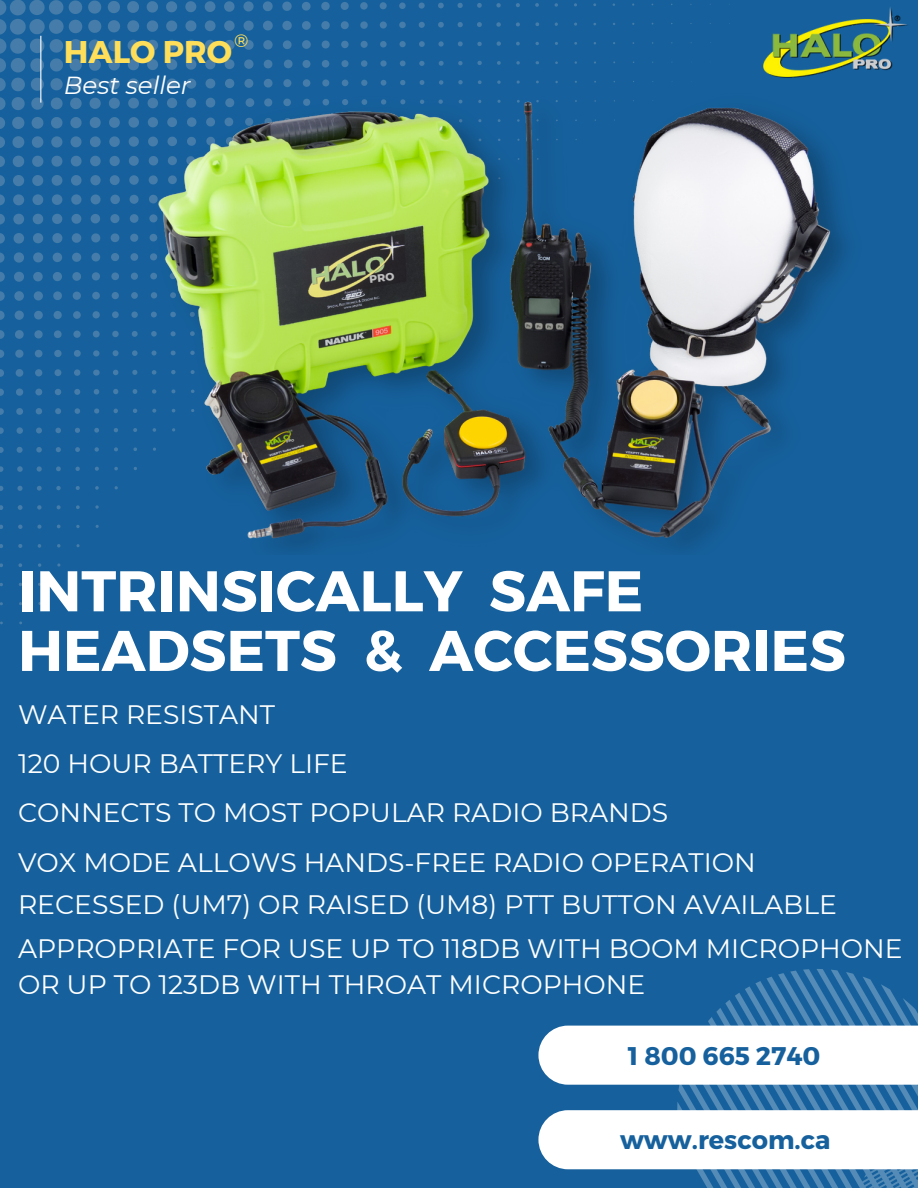
<style>
.page{position:relative;width:918px;height:1188px;background:#16619d}
.page>*{position:absolute;margin:0;border:0;box-sizing:border-box;transform-origin:0 0}
.t1{font:700 57.3px/59.7px "Montserrat";color:#fff}
.t2{font:700 31.35px "Montserrat";color:#ffde59}
.t3{font:26.7px/36.6px "Montserrat";color:#fff}
.t4{font:700 25.5px "Montserrat";color:#16619d}
.t5{font:italic 24.6px "Montserrat";color:#fff}
.t6{font:italic 500 18px "Montserrat";color:#ffde59}
</style>
<div class="page">
<svg style="left:0;top:0;width:18px;height:91px"></svg>
<svg style="left:0;top:97px;width:6px;height:13px"></svg>
<svg style="left:12px;top:97px;width:6px;height:13px"></svg>
<svg style="left:0;top:117px;width:5px;height:12px"></svg>
<svg style="left:12px;top:117px;width:6px;height:12px"></svg>
<svg style="left:0;top:136px;width:5px;height:12px"></svg>
<svg style="left:12px;top:136px;width:6px;height:12px"></svg>
<svg style="left:0;top:156px;width:5px;height:11px"></svg>
<svg style="left:13px;top:156px;width:5px;height:11px"></svg>
<svg style="left:0;top:175px;width:5px;height:11px"></svg>
<svg style="left:13px;top:175px;width:5px;height:11px"></svg>
<svg style="left:0;top:194px;width:5px;height:11px"></svg>
<svg style="left:13px;top:194px;width:5px;height:11px"></svg>
<svg style="left:0;top:214px;width:5px;height:11px"></svg>
<svg style="left:13px;top:214px;width:5px;height:10px"></svg>
<svg style="left:0;top:233px;width:5px;height:11px"></svg>
<svg style="left:14px;top:233px;width:4px;height:11px"></svg>
<svg style="left:0;top:252px;width:5px;height:11px"></svg>
<svg style="left:14px;top:252px;width:4px;height:11px"></svg>
<svg style="left:0;top:272px;width:5px;height:10px"></svg>
<svg style="left:14px;top:272px;width:4px;height:10px"></svg>
<svg style="left:0;top:291px;width:5px;height:10px"></svg>
<svg style="left:14px;top:291px;width:4px;height:10px"></svg>
<svg style="left:0;top:311px;width:5px;height:9px"></svg>
<svg style="left:15px;top:311px;width:3px;height:9px"></svg>
<svg style="left:0;top:330px;width:4px;height:9px"></svg>
<svg style="left:15px;top:330px;width:3px;height:9px"></svg>
<svg style="left:0;top:350px;width:4px;height:8px"></svg>
<svg style="left:15px;top:350px;width:3px;height:8px"></svg>
<svg style="left:0;top:369px;width:4px;height:8px"></svg>
<svg style="left:16px;top:369px;width:2px;height:7px"></svg>
<svg style="left:0;top:389px;width:4px;height:7px"></svg>
<svg style="left:0;top:408px;width:4px;height:7px"></svg>
<svg style="left:0;top:427px;width:4px;height:7px"></svg>
<svg style="left:0;top:447px;width:4px;height:6px"></svg>
<svg style="left:0;top:466px;width:3px;height:6px"></svg>
<svg style="left:0;top:486px;width:3px;height:5px"></svg>
<svg style="left:0;top:505px;width:3px;height:5px"></svg>
<svg style="left:0;top:525px;width:3px;height:4px"></svg>
<svg style="left:0;top:544px;width:3px;height:4px"></svg>
<svg style="left:18px;top:563px;width:4px;height:4px"></svg>
<svg style="left:677px;top:969px;width:241px;height:219px"></svg>
<img style="left:18px;top:0;width:828px;height:551px">
<img style="left:750px;top:0;width:158px;height:88px">
<hr style="left:40px;top:36px;width:1px;height:67px;background:#fff">
<div style="left:538px;top:1026px;width:380px;height:59px;background:#fff"></div>
<div style="left:538px;top:1110px;width:380px;height:59px;background:#fff"></div>
<svg style="left:370px;top:272px;width:24px;height:11px"></svg>
<svg style="left:286px;top:438px;width:8px;height:5px"></svg>
<svg style="left:649px;top:446px;width:8px;height:3px"></svg>
<p class="t2" style="left:64px;top:31px;width:170px">HALO PRO</p>
<p class="t6" style="left:234px;top:30px;width:16px">®</p>
<h2 class="t5" style="left:64px;top:71px;width:128px">Best seller</h2>
<h6 class="t1" style="left:18px;top:558px;width:829px">INTRINSICALLY SAFE<br>HEADSETS &amp; ACCESSORIES</h6>
<p class="t3" style="left:18px;top:696px;width:259px">WATER RESISTANT</p>
<p class="t3" style="left:18px;top:745px;width:331px">120 HOUR BATTERY LIFE</p>
<h1 class="t3" style="left:18px;top:794px;width:652px">CONNECTS TO MOST POPULAR RADIO BRANDS</h1>
<p class="t3" style="left:18px;top:844px;width:739px">VOX MODE ALLOWS HANDS-FREE RADIO OPERATION</p>
<p class="t3" style="left:18px;top:886px;width:820px">RECESSED (UM7) OR RAISED (UM8) PTT BUTTON AVAILABLE</p>
<p class="t3" style="left:18px;top:930px;width:886px">APPROPRIATE FOR USE UP TO 118DB WITH BOOM MICROPHONE<br>OR UP TO 123DB WITH THROAT MICROPHONE</p>
<p class="t4" style="left:628px;top:1039px;width:194px">1 800 665 2740</p>
<p class="t4" style="left:620px;top:1124px;width:212px">www.rescom.ca</p>
</div>
